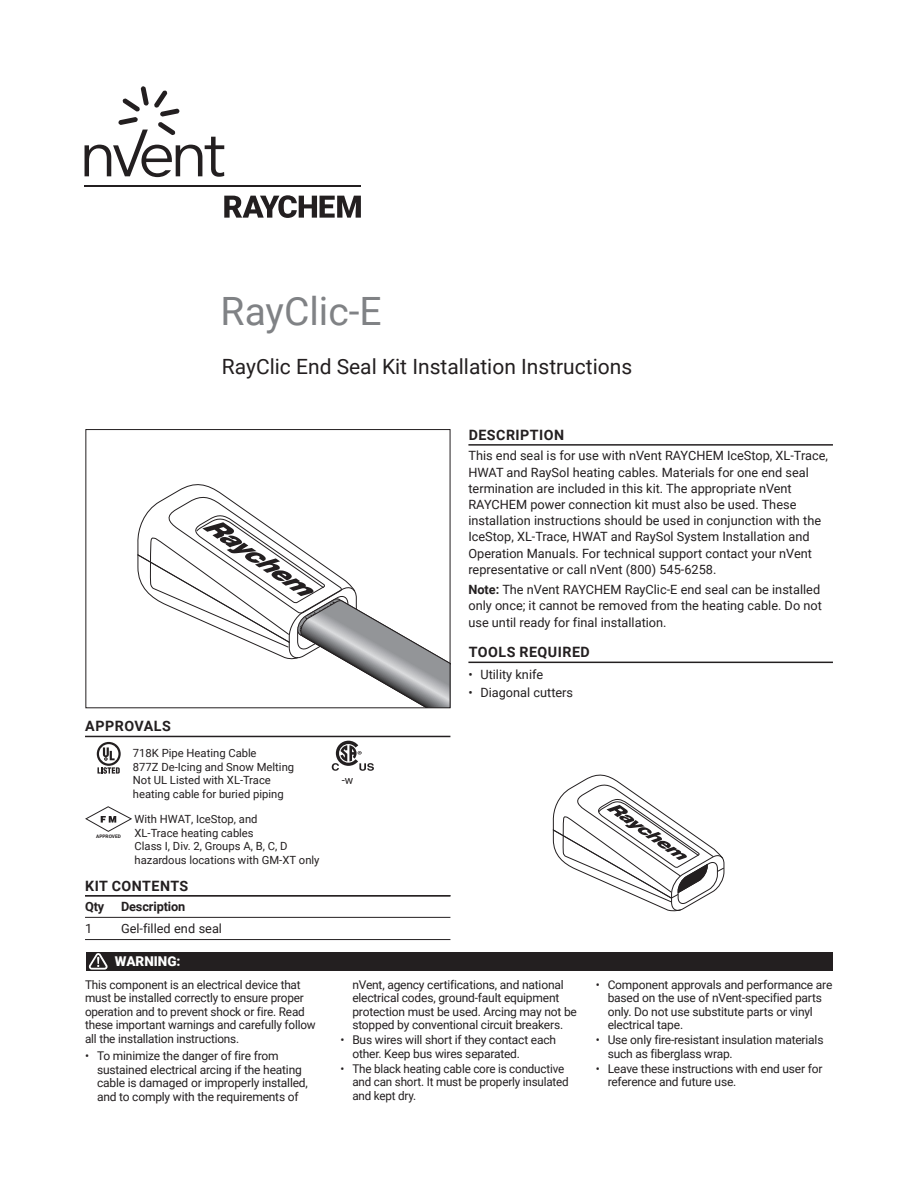
<style>
.page{position:relative;width:918px;height:1188px;background:#fff}
.page>*{position:absolute;margin:0;border:0;box-sizing:border-box;transform-origin:0 0}
.t1{font:39px "Roboto";color:#808285}
.t2{font:21px "Roboto";color:#231f20}
.t3{font:700 14.25px "Roboto";letter-spacing:.035em;color:#231f20}
.t4{font:900 13.5px "Roboto";color:#fff}
.t5{font:12.75px/16.2px "Roboto";color:#231f20}
.t6{font:700 12.75px "Roboto";letter-spacing:-.01em;color:#231f20}
.t7{font:12px/13.5px "Roboto";letter-spacing:-.015em;color:#231f20}
.t8{font:11.25px/13.5px "Roboto";color:#231f20}
.t9{font:700 4.8px "Roboto";color:#231f20}
.s1{font-weight:700}
</style>
<div class="page">
<svg style="left:137px;top:484px;width:311px;height:222px"></svg>
<div style="left:85px;top:429px;width:365px;height:279px;border:1px solid #231f20"></div>
<hr style="left:468px;top:444px;width:365px;height:2px;background:#231f20">
<hr style="left:468px;top:662px;width:365px;height:1px;background:#231f20">
<hr style="left:85px;top:895px;width:365px;height:2px;background:#231f20">
<hr style="left:85px;top:917px;width:365px;height:1px;background:#231f20">
<hr style="left:85px;top:939px;width:365px;height:1px;background:#231f20">
<svg style="left:552px;top:774px;width:173px;height:138px"></svg>
<hr style="left:85px;top:736px;width:365px;height:1px;background:#231f20">
<svg style="left:85px;top:806px;width:47px;height:26px"></svg>
<svg style="left:332px;top:741px;width:42px;height:30px"></svg>
<svg style="left:97px;top:742px;width:24px;height:32px"></svg>
<svg style="left:224px;top:195px;width:137px;height:23px"></svg>
<hr style="left:85px;top:185px;width:276px;height:2px;background:#231f20">
<svg style="left:85px;top:86px;width:139px;height:91px"></svg>
<div style="left:86px;top:952px;width:747px;height:19px;background:#231f20"></div>
<svg style="left:89px;top:953px;width:19px;height:17px"></svg>
<h1 class="t1" style="left:221px;top:283px;width:163px">RayClic-E</h1>
<h2 class="t2" style="left:222px;top:352px;width:412px">RayClic End Seal Kit Installation Instructions</h2>
<p class="t3" style="left:85px;top:716px;width:87px">APPROVALS</p>
<p class="t9" style="left:96px;top:833px;width:26px">APPROVED</p>
<p class="t8" style="left:133px;top:746px;width:163px">718K Pipe Heating Cable<br>877Z De-Icing and Snow Melting<br>Not UL Listed with XL-Trace heating cable for buried piping</p>
<p class="t8" style="left:135px;top:812px;width:186px">With HWAT, IceStop, and<br>XL-Trace heating cables<br>Class I, Div. 2, Groups A, B, C, D hazardous locations with GM-XT only</p>
<p class="t3" style="left:85px;top:876px;width:105px">KIT CONTENTS</p>
<p class="t6" style="left:85px;top:898px;width:21px">Qty</p>
<p class="t6" style="left:121px;top:898px;width:66px">Description</p>
<p class="t5" style="left:85px;top:920px;width:9px">1</p>
<p class="t5" style="left:121px;top:920px;width:103px">Gel-filled end seal</p>
<p class="t4" style="left:115px;top:952px;width:67px">WARNING:</p>
<p class="t7" style="left:85px;top:977px;width:232px">This component is an electrical device that must be installed correctly to ensure proper operation and to prevent shock or fire. Read these important warnings and carefully follow all the installation instructions.</p>
<p class="t7" style="left:97px;top:1049px;width:212px;text-indent:-12px">• To minimize the danger of fire from sustained electrical arcing if the heating cable is damaged or improperly installed, and to comply with the requirements of</p>
<p class="t8" style="left:342px;top:773px;width:13px">-w</p>
<p class="t3" style="left:469px;top:425px;width:97px">DESCRIPTION</p>
<p class="t5" style="left:468px;top:447px;width:361px">This end seal is for use with nVent RAYCHEM IceStop, XL-Trace, HWAT and RaySol heating cables. Materials for one end seal termination are included in this kit. The appropriate nVent RAYCHEM power connection kit must also be used. These installation instructions should be used in conjunction with the IceStop, XL‑Trace, HWAT and RaySol System Installation and Operation Manuals. For technical support contact your nVent representative or call nVent (800) 545-6258.</p>
<p class="t5" style="left:468px;top:581px;width:355px"><span class="s1">Note:</span> The nVent RAYCHEM RayClic-E end seal can be installed only once; it cannot be removed from the heating cable. Do not use until ready for final installation.</p>
<p class="t3" style="left:469px;top:642px;width:123px">TOOLS REQUIRED</p>
<p class="t5" style="left:468px;top:666px;width:76px">• Utility knife</p>
<p class="t5" style="left:468px;top:684px;width:106px">• Diagonal cutters</p>
<p class="t7" style="left:352px;top:977px;width:226px">nVent, agency certifications, and national electrical codes, ground-fault equipment protection must be used. Arcing may not be stopped by conventional circuit breakers.</p>
<p class="t7" style="left:352px;top:1033px;width:205px;text-indent:-12px">• Bus wires will short if they contact each other. Keep bus wires separated.</p>
<p class="t7" style="left:352px;top:1061px;width:218px;text-indent:-12px">• The black heating cable core is conductive and can short. It must be properly insulated and kept dry.</p>
<p class="t7" style="left:608px;top:977px;width:226px;text-indent:-12px">• Component approvals and performance are based on the use of nVent-specified parts only. Do not use substitute parts or vinyl electrical tape.</p>
<p class="t7" style="left:608px;top:1033px;width:217px;text-indent:-12px">• Use only fire-resistant insulation materials such as fiberglass wrap.</p>
<p class="t7" style="left:608px;top:1061px;width:216px;text-indent:-12px">• Leave these instructions with end user for reference and future use.</p>
</div>
